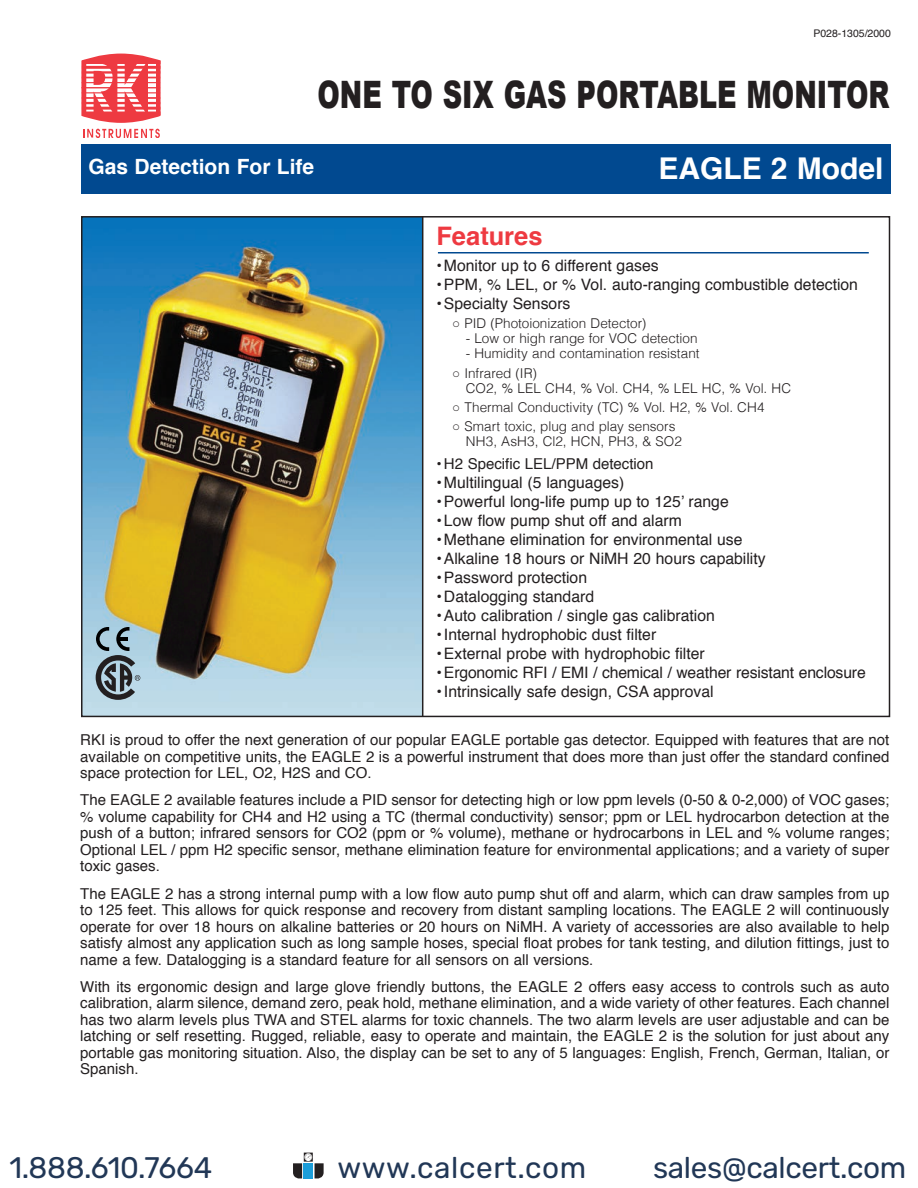
<style>
.page{position:relative;width:918px;height:1188px;background:#fff}
.page>*{position:absolute;margin:0;border:0;box-sizing:border-box;transform-origin:0 0}
.t1{font:900 37.8px "Arial";color:#231f20;scale:.71 1}
.t2{font:700 30px "Helvetica";color:#fff}
.t3{font:29.7px "Rubik";letter-spacing:-.01em;color:#213756}
.t4{font:29.7px "Rubik";letter-spacing:.02em;color:#213756}
.Bullet_Lists_Subject{font:700 25.5px "Helvetica";letter-spacing:-.005em;color:#ee3a41}
.t5{font:700 21px "Helvetica";color:#fff}
.Bullet_Lists{font:15.75px "Helvetica";color:#231f20}
.Descrition_Body{font:15px/16.5px "Helvetica";color:#231f20;text-align:justify}
.Bullet_Lists-2{font:15px "Helvetica";color:#231f20}
.Special_Features{font:300 13.5px/15px "Helvetica";color:#231f20}
.Table_Header{font:10.5px "Helvetica";color:#231f20}
.s1{font-family:"Arial";font-weight:900}
</style>
<div class="page">
<div style="left:81px;top:144px;width:810px;height:49px;background:#014990"></div>
<svg style="left:83px;top:129px;width:77px;height:9px"></svg>
<svg style="left:81px;top:54px;width:80px;height:69px"></svg>
<svg style="left:148px;top:64px;width:8px;height:48px"></svg>
<hr style="left:82px;top:61px;width:78px;height:3px;background:#ee3a41">
<hr style="left:82px;top:66px;width:78px;height:3px;background:#ee3a41">
<hr style="left:82px;top:71px;width:78px;height:3px;background:#ee3a41">
<hr style="left:82px;top:77px;width:78px;height:1px;background:#ee3a41">
<hr style="left:82px;top:82px;width:78px;height:1px;background:#ee3a41">
<hr style="left:82px;top:112px;width:78px;height:3px;background:#ee3a41">
<hr style="left:82px;top:107px;width:78px;height:3px;background:#ee3a41">
<hr style="left:82px;top:102px;width:78px;height:2px;background:#ee3a41">
<hr style="left:82px;top:97px;width:78px;height:2px;background:#ee3a41">
<hr style="left:82px;top:92px;width:78px;height:1px;background:#ee3a41">
<hr style="left:82px;top:87px;width:78px;height:1px;background:#ee3a41">
<img style="left:84px;top:219px;width:338px;height:495px">
<hr style="left:422px;top:216px;width:1px;height:500px;background:#231f20">
<svg style="left:96px;top:627px;width:44px;height:73px;background:#798d97"></svg>
<hr style="left:117px;top:637px;width:10px;height:4px;background:#000">
<hr style="left:438px;top:252px;width:431px;height:2px;background:#014990">
<svg style="left:293px;top:1154px;width:31px;height:24px"></svg>
<p class="Table_Header" style="left:813px;top:25px;width:79px">P028-1305/2000</p>
<h1 class="t1" style="left:317px;top:67px;width:807px">ONE TO SIX GAS PORTABLE MONITOR</h1>
<h3 class="t5" style="left:88px;top:150px;width:227px">Gas Detection For Life</h3>
<h2 class="t2" style="left:658px;top:144px;width:227px">EAGLE 2 Model</h2>
<p class="Bullet_Lists_Subject" style="left:436px;top:215px;width:108px">Features</p>
<p class="Bullet_Lists" style="left:436px;top:253px;width:224px">•Monitor up to 6 different gases</p>
<p class="Bullet_Lists" style="left:436px;top:272px;width:423px">•PPM, % LEL, or % Vol. auto-ranging combustible detection</p>
<p class="Bullet_Lists" style="left:436px;top:291px;width:136px">•Specialty Sensors</p>
<p class="Special_Features" style="left:452px;top:315px;width:196px"><span class="s1">○</span> PID (Photoionization Detector)</p>
<p class="Special_Features" style="left:466px;top:330px;width:233px">- Low or high range for VOC detection</p>
<p class="Special_Features" style="left:466px;top:345px;width:235px">- Humidity and contamination resistant</p>
<p class="Special_Features" style="left:466px;top:365px;width:327px;text-indent:-14px"><span class="s1">○</span> Infrared (IR)<br>CO2, % LEL CH4, % Vol. CH4, % LEL HC, % Vol. HC</p>
<p class="Special_Features" style="left:452px;top:399px;width:314px"><span class="s1">○</span> Thermal Conductivity (TC) % Vol. H2, % Vol. CH4</p>
<p class="Special_Features" style="left:466px;top:418px;width:218px;text-indent:-14px"><span class="s1">○</span> Smart toxic, plug and play sensors<br>NH3, AsH3, Cl2, HCN, PH3, &amp; SO2</p>
<p class="Bullet_Lists-2" style="left:436px;top:452px;width:219px">• H2 Specific LEL/PPM detection</p>
<p class="Bullet_Lists" style="left:436px;top:470px;width:189px">•Multilingual (5 languages)</p>
<p class="Bullet_Lists" style="left:436px;top:489px;width:294px">• Powerful long-life pump up to 125’ range</p>
<p class="Bullet_Lists" style="left:436px;top:508px;width:247px">•Low flow pump shut off and alarm</p>
<p class="Bullet_Lists" style="left:436px;top:527px;width:308px">•Methane elimination for environmental use</p>
<p class="Bullet_Lists" style="left:436px;top:546px;width:331px">•Alkaline 18 hours or NiMH 20 hours capability</p>
<p class="Bullet_Lists" style="left:436px;top:565px;width:152px">•Password protection</p>
<p class="Bullet_Lists" style="left:436px;top:584px;width:159px">•Datalogging standard</p>
<p class="Bullet_Lists" style="left:436px;top:603px;width:280px">•Auto calibration / single gas calibration</p>
<p class="Bullet_Lists" style="left:436px;top:622px;width:221px">•Internal hydrophobic dust filter</p>
<p class="Bullet_Lists" style="left:436px;top:641px;width:270px">•External probe with hydrophobic filter</p>
<p class="Bullet_Lists" style="left:436px;top:660px;width:431px">•Ergonomic RFI / EMI / chemical / weather resistant enclosure</p>
<p class="Bullet_Lists" style="left:436px;top:679px;width:279px">•Intrinsically safe design, CSA approval</p>
<p class="Descrition_Body" style="left:80px;top:732px;width:811px">RKI is proud to offer the next generation of our popular EAGLE portable gas detector. Equipped with features that are not available on competitive units, the EAGLE 2 is a powerful instrument that does more than just offer the standard confined space protection for LEL, O2, H2S and CO.</p>
<p class="Descrition_Body" style="left:80px;top:792px;width:811px">The EAGLE 2 available features include a PID sensor for detecting high or low ppm levels (0-50 &amp; 0-2,000) of VOC gases; % volume capability for CH4 and H2 using a TC (thermal conductivity) sensor; ppm or LEL hydrocarbon detection at the push of a button; infrared sensors for CO2 (ppm or % volume), methane or hydrocarbons in LEL and % volume ranges; Optional LEL / ppm H2 specific sensor, methane elimination feature for environmental applications; and a variety of super toxic gases.</p>
<p class="Descrition_Body" style="left:80px;top:886px;width:811px">The EAGLE 2 has a strong internal pump with a low flow auto pump shut off and alarm, which can draw samples from up to 125 feet. This allows for quick response and recovery from distant sampling locations. The EAGLE 2 will continuously operate for over 18 hours on alkaline batteries or 20 hours on NiMH. A variety of accessories are also available to help satisfy almost any application such as long sample hoses, special float probes for tank testing, and dilution fittings, just to name a few. Datalogging is a standard feature for all sensors on all versions.</p>
<p class="Descrition_Body" style="left:80px;top:979px;width:811px">With its ergonomic design and large glove friendly buttons, the EAGLE 2 offers easy access to controls such as auto calibration, alarm silence, demand zero, peak hold, methane elimination, and a wide variety of other features. Each channel has two alarm levels plus TWA and STEL alarms for toxic channels. The two alarm levels are user adjustable and can be latching or self resetting. Rugged, reliable, easy to operate and maintain, the EAGLE 2 is the solution for just about any portable gas monitoring situation. Also, the display can be set to any of 5 languages: English, French, German, Italian, or Spanish.</p>
<h3 class="t3" style="left:9px;top:1151px;width:204px">1.888.610.7664</h3>
<h3 class="t4" style="left:337px;top:1151px;width:250px">www.calcert.com</h3>
<h3 class="t3" style="left:653px;top:1151px;width:255px">sales@calcert.com</h3>
</div>
